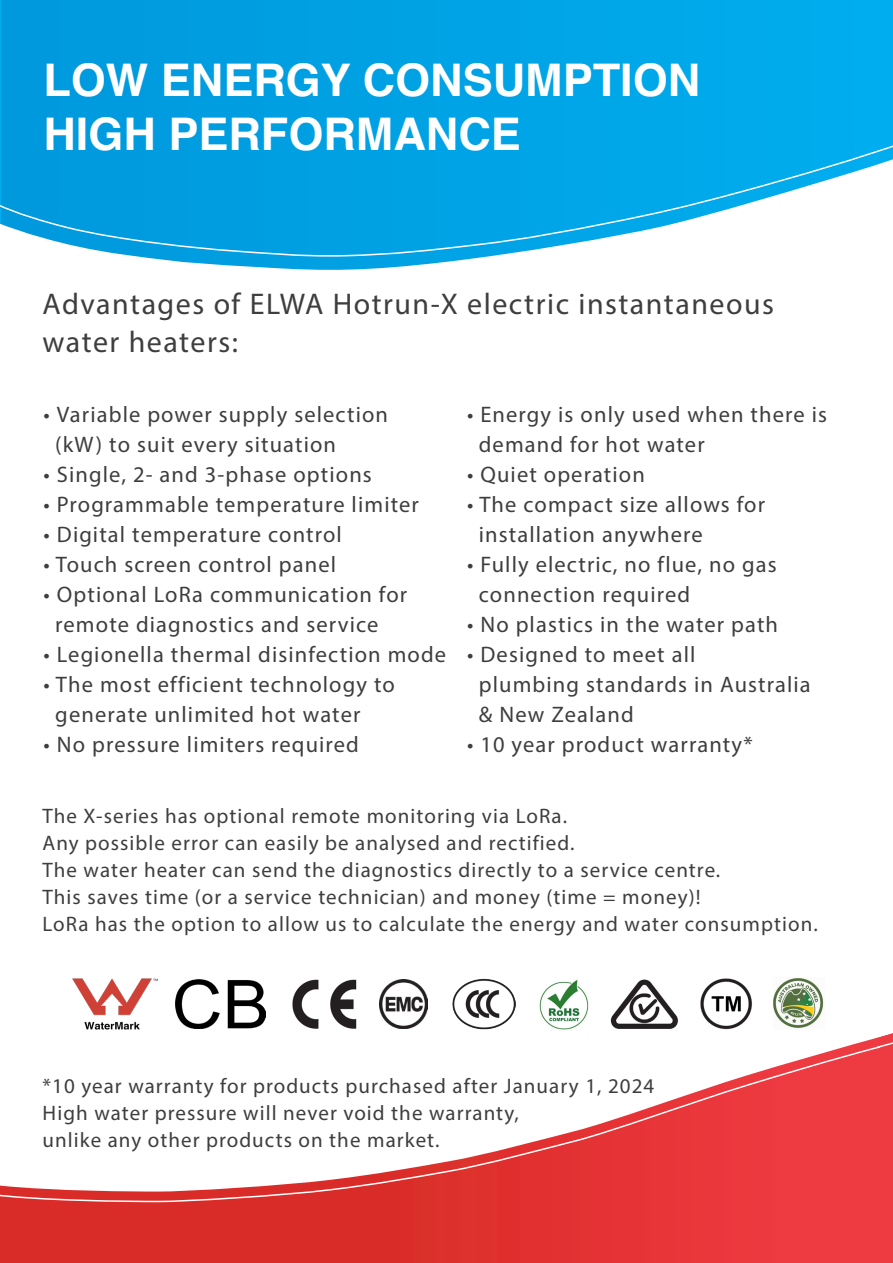
<style>
.page{position:relative;width:893px;height:1263px;background:#fff}
.page>*{position:absolute;margin:0;border:0;box-sizing:border-box;transform-origin:0 0}
.t1{font:700 45px "Helvetica";color:#fff}
.t2{font:30px/37.5px "Myriad Pro";letter-spacing:.05em;color:#3e3e3f}
.t3{font:22.5px/30px "Myriad Pro";letter-spacing:.05em;color:#3e3e3f}
.t4{font:21px/27px "Myriad Pro";letter-spacing:.05em;color:#3e3e3f}
</style>
<div class="page">
<svg style="left:0;top:0;width:874px;height:270px"></svg>
<svg style="left:0;top:41px;width:874px;height:216px;background:#18aae6"></svg>
<svg style="left:0;top:1045px;width:874px;height:218px"></svg>
<svg style="left:874px;top:0;width:19px;height:1263px"></svg>
<img style="left:72px;top:978px;width:86px;height:52px">
<img style="left:176px;top:979px;width:90px;height:50px">
<img style="left:292px;top:979px;width:65px;height:50px">
<img style="left:380px;top:979px;width:47px;height:49px">
<img style="left:453px;top:978px;width:62px;height:52px">
<img style="left:773px;top:978px;width:51px;height:50px">
<img style="left:700px;top:978px;width:52px;height:52px">
<img style="left:610px;top:979px;width:68px;height:50px">
<img style="left:539px;top:979px;width:50px;height:51px">
<p class="t1" style="left:43px;top:53px;width:658px">LOW ENERGY CONSUMPTION</p>
<p class="t1" style="left:43px;top:107px;width:479px">HIGH PERFORMANCE</p>
<p class="t2" style="left:43px;top:285px;width:733px">Advantages of ELWA Hotrun-X electric instantaneous water heaters:</p>
<p class="t3" style="left:44px;top:399px;width:346px">• Variable power supply selection</p>
<p class="t3" style="left:55px;top:429px;width:282px">(kW) to suit every situation</p>
<p class="t3" style="left:44px;top:459px;width:330px">• Single, 2- and 3-phase options</p>
<p class="t3" style="left:44px;top:489px;width:377px">• Programmable temperature limiter</p>
<p class="t3" style="left:44px;top:519px;width:300px">• Digital temperature control</p>
<p class="t3" style="left:44px;top:549px;width:294px">• Touch screen control panel</p>
<p class="t3" style="left:44px;top:579px;width:365px">• Optional LoRa communication for</p>
<p class="t3" style="left:55px;top:609px;width:325px">remote diagnostics and service</p>
<p class="t3" style="left:44px;top:639px;width:404px">• Legionella thermal disinfection mode</p>
<p class="t3" style="left:44px;top:669px;width:353px">• The most efficient technology to</p>
<p class="t3" style="left:55px;top:699px;width:307px">generate unlimited hot water</p>
<p class="t3" style="left:44px;top:729px;width:317px">• No pressure limiters required</p>
<p class="t3" style="left:479px;top:399px;width:350px;text-indent:-12px">• Energy is only used when there is demand for hot water</p>
<p class="t3" style="left:467px;top:459px;width:179px">• Quiet operation</p>
<p class="t3" style="left:467px;top:489px;width:299px">• The compact size allows for</p>
<p class="t3" style="left:479px;top:519px;width:225px">installation anywhere</p>
<p class="t3" style="left:467px;top:549px;width:311px">• Fully electric, no flue, no gas</p>
<p class="t3" style="left:479px;top:579px;width:213px">connection required</p>
<p class="t3" style="left:467px;top:609px;width:313px">• No plastics in the water path</p>
<p class="t3" style="left:467px;top:639px;width:230px">• Designed to meet all</p>
<p class="t3" style="left:479px;top:669px;width:333px">plumbing standards in Australia</p>
<p class="t3" style="left:479px;top:699px;width:156px">&amp; New Zealand</p>
<p class="t3" style="left:467px;top:729px;width:287px">• 10 year product warranty*</p>
<p class="t4" style="left:43px;top:802px;width:777px">The X-series has optional remote monitoring via LoRa.<br>Any possible error can easily be analysed and rectified.<br>The water heater can send the diagnostics directly to a service centre.<br>This saves time (or a service technician) and money (time = money)!<br>LoRa has the option to allow us to calculate the energy and water consumption.</p>
<p class="t4" style="left:43px;top:1072px;width:613px">*10 year warranty for products purchased after January 1, 2024</p>
<p class="t4" style="left:43px;top:1099px;width:478px">High water pressure will never void the warranty, unlike any other products on the market.</p>
</div>
